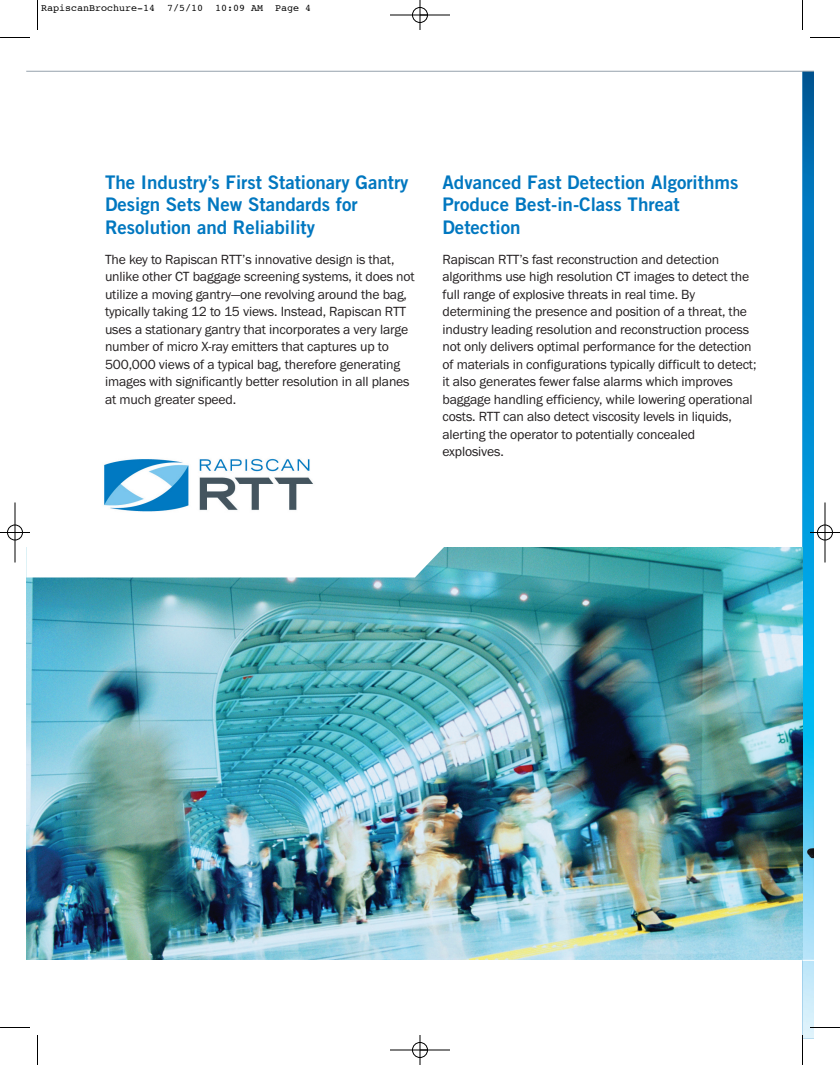
<style>
.page{position:relative;width:840px;height:1065px;background:#fff}
.page>*{position:absolute;margin:0;border:0;box-sizing:border-box;transform-origin:0 0}
.t1{font:18.75px/22.5px "Trade Gothic Bold Two";color:#0077c0}
.t2{font:13.75px/17.5px "Franklin Gothic";letter-spacing:-.01em;color:#231f20}
.t3{font:10px "Courier";color:#000}
</style>
<div class="page">
<hr style="left:26px;top:71px;width:776px;height:1px;background:#95a2ac">
<img style="left:26px;top:548px;width:776px;height:412px">
<svg style="left:26px;top:547px;width:454px;height:31px"></svg>
<svg style="left:802px;top:71px;width:12px;height:968px;background:#2ea1d5"></svg>
<img style="left:104px;top:458px;width:209px;height:54px">
<hr style="left:37px;top:0;width:1px;height:30px;background:#000">
<hr style="left:0;top:37px;width:30px;height:1px;background:#000">
<hr style="left:802px;top:0;width:1px;height:30px;background:#000">
<hr style="left:810px;top:37px;width:30px;height:1px;background:#000">
<hr style="left:37px;top:1035px;width:1px;height:30px;background:#000">
<hr style="left:0;top:1027px;width:30px;height:1px;background:#000">
<hr style="left:802px;top:1035px;width:1px;height:30px;background:#000">
<hr style="left:810px;top:1027px;width:30px;height:1px;background:#000">
<hr style="left:390px;top:15px;width:60px;height:1px;background:#000">
<hr style="left:390px;top:1050px;width:60px;height:1px;background:#000">
<hr style="left:15px;top:502px;width:1px;height:60px;background:#000">
<hr style="left:825px;top:502px;width:1px;height:60px;background:#000">
<hr style="left:420px;top:0;width:1px;height:30px;background:#000">
<hr style="left:420px;top:1035px;width:1px;height:30px;background:#000">
<hr style="left:0;top:532px;width:30px;height:1px;background:#000">
<hr style="left:810px;top:532px;width:30px;height:1px;background:#000">
<div style="left:412px;top:7px;width:16px;height:16px;border:1px solid #000;border-radius:50%"></div>
<div style="left:412px;top:1042px;width:16px;height:16px;border:1px solid #000;border-radius:50%"></div>
<div style="left:7px;top:525px;width:16px;height:15px;border:1px solid #000;border-radius:50%"></div>
<div style="left:817px;top:525px;width:16px;height:15px;border:1px solid #000;border-radius:50%"></div>
<p class="t3" style="left:41px;top:4px;width:272px">RapiscanBrochure-14 7/5/10 10:09 AM Page 4</p>
<h1 class="t1" style="left:105px;top:173px;width:305px">The Industry’s First Stationary Gantry<br>Design Sets New Standards for<br>Resolution and Reliability</h1>
<p class="t2" style="left:105px;top:252px;width:311px">The key to Rapiscan RTT’s innovative design is that, unlike other CT baggage screening systems, it does not utilize a moving gantry—one revolving around the bag, typically taking 12 to 15 views. Instead, Rapiscan RTT uses a stationary gantry that incorporates a very large number of micro X-ray emitters that captures up to 500,000 views of a typical bag, therefore generating images with significantly better resolution in all planes at much greater speed.</p>
<h1 class="t1" style="left:442px;top:173px;width:297px">Advanced Fast Detection Algorithms<br>Produce Best-in-Class Threat<br>Detection</h1>
<p class="t2" style="left:442px;top:252px;width:315px">Rapiscan RTT’s fast reconstruction and detection algorithms use high resolution CT images to detect the full range of explosive threats in real time. By determining the presence and position of a threat, the industry leading resolution and reconstruction process not only delivers optimal performance for the detection of materials in configurations typically difficult to detect; it also generates fewer false alarms which improves baggage handling efficiency, while lowering operational costs. RTT can also detect viscosity levels in liquids, alerting the operator to potentially concealed explosives.</p>
</div>
